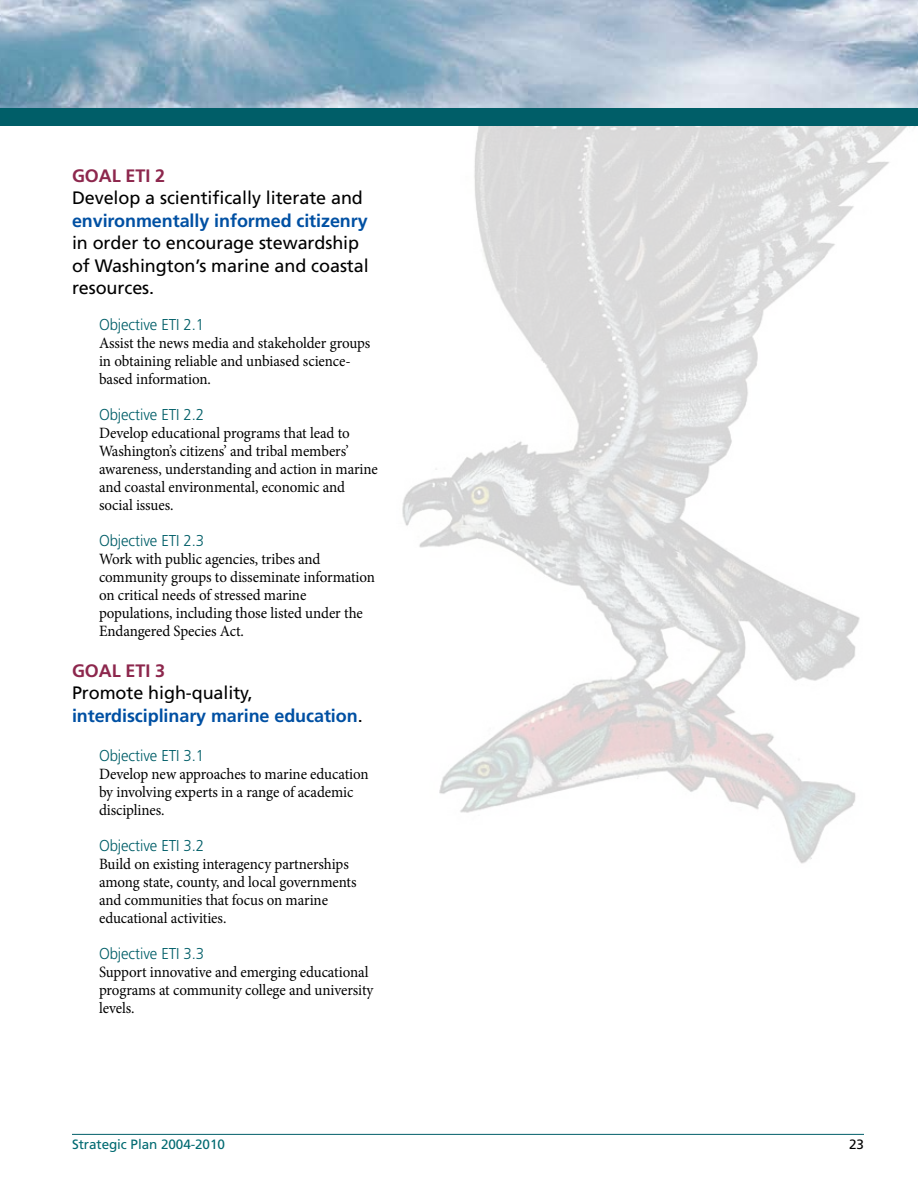
<style>
.page{position:relative;width:918px;height:1188px;background:#fff}
.page>*{position:absolute;margin:0;border:0;box-sizing:border-box;transform-origin:0 0}
.t1{font:18px/22.5px "Frutiger LT Std";letter-spacing:-.005em;color:#000}
.t2{font:700 18px/22.5px "Frutiger LT Std";letter-spacing:-.005em;color:#0050a3}
.t3{font:700 18px "Frutiger LT Std";letter-spacing:-.005em;color:#8d274d}
.t4{font:15.75px/18px "Minion Pro";letter-spacing:-.005em;color:#000;scale:.95 1}
.t5{font:300 15.75px "Frutiger LT Std";letter-spacing:-.005em;color:#005e68;scale:.95 1}
.t6{font:13.5px "Frutiger LT Std";letter-spacing:-.005em;color:#006a71}
.t7{font:13.5px "Frutiger LT Std";color:#000}
.s1{font-weight:400;color:#000}
</style>
<div class="page">
<img style="left:0;top:0;width:918px;height:108px">
<div style="left:0;top:108px;width:918px;height:18px;background:#005e68"></div>
<hr style="left:72px;top:1134px;width:792px;height:1px;background:#005e68">
<img style="left:402px;top:126px;width:514px;height:738px">
<p class="t3" style="left:72px;top:165px;width:95px">GOAL ETI 2</p>
<p class="t1" style="left:72px;top:187px;width:292px">Develop a scientifically literate and</p>
<p class="t2" style="left:72px;top:209px;width:297px">environmentally informed citizenry</p>
<p class="t1" style="left:72px;top:232px;width:298px">in order to encourage stewardship of Washington’s marine and coastal resources.</p>
<p class="t5" style="left:99px;top:316px;width:112px">Objective ETI 2.1</p>
<p class="t4" style="left:99px;top:334px;width:287px">Assist the news media and stakeholder groups in obtaining reliable and unbiased science&shy;based information.</p>
<p class="t5" style="left:99px;top:406px;width:112px">Objective ETI 2.2</p>
<p class="t4" style="left:99px;top:424px;width:295px">Develop educational programs that lead to Washington’s citizens’ and tribal members’ awareness, understanding and action in marine and coastal environmental, economic and social issues.</p>
<p class="t5" style="left:99px;top:532px;width:112px">Objective ETI 2.3</p>
<p class="t4" style="left:99px;top:550px;width:292px">Work with public agencies, tribes and community groups to disseminate information on critical needs of stressed marine populations, including those listed under the Endangered Species Act.</p>
<p class="t3" style="left:72px;top:660px;width:95px">GOAL ETI 3</p>
<p class="t2" style="left:72px;top:682px;width:292px"><span class="s1">Promote high-quality, </span>interdisciplinary marine education<span class="s1">.</span></p>
<p class="t5" style="left:99px;top:747px;width:112px">Objective ETI 3.1</p>
<p class="t4" style="left:99px;top:765px;width:285px">Develop new approaches to marine education by involving experts in a range of academic disciplines.</p>
<p class="t5" style="left:99px;top:837px;width:112px">Objective ETI 3.2</p>
<p class="t4" style="left:99px;top:855px;width:273px">Build on existing interagency partnerships among state, county, and local governments and communities that focus on marine educational activities.</p>
<p class="t5" style="left:99px;top:945px;width:112px">Objective ETI 3.3</p>
<p class="t4" style="left:99px;top:963px;width:290px">Support innovative and emerging educational programs at community college and university levels.</p>
<p class="t6" style="left:72px;top:1136px;width:155px">Strategic Plan 2004-2010</p>
<p class="t7" style="left:849px;top:1136px;width:16px">23</p>
</div>
